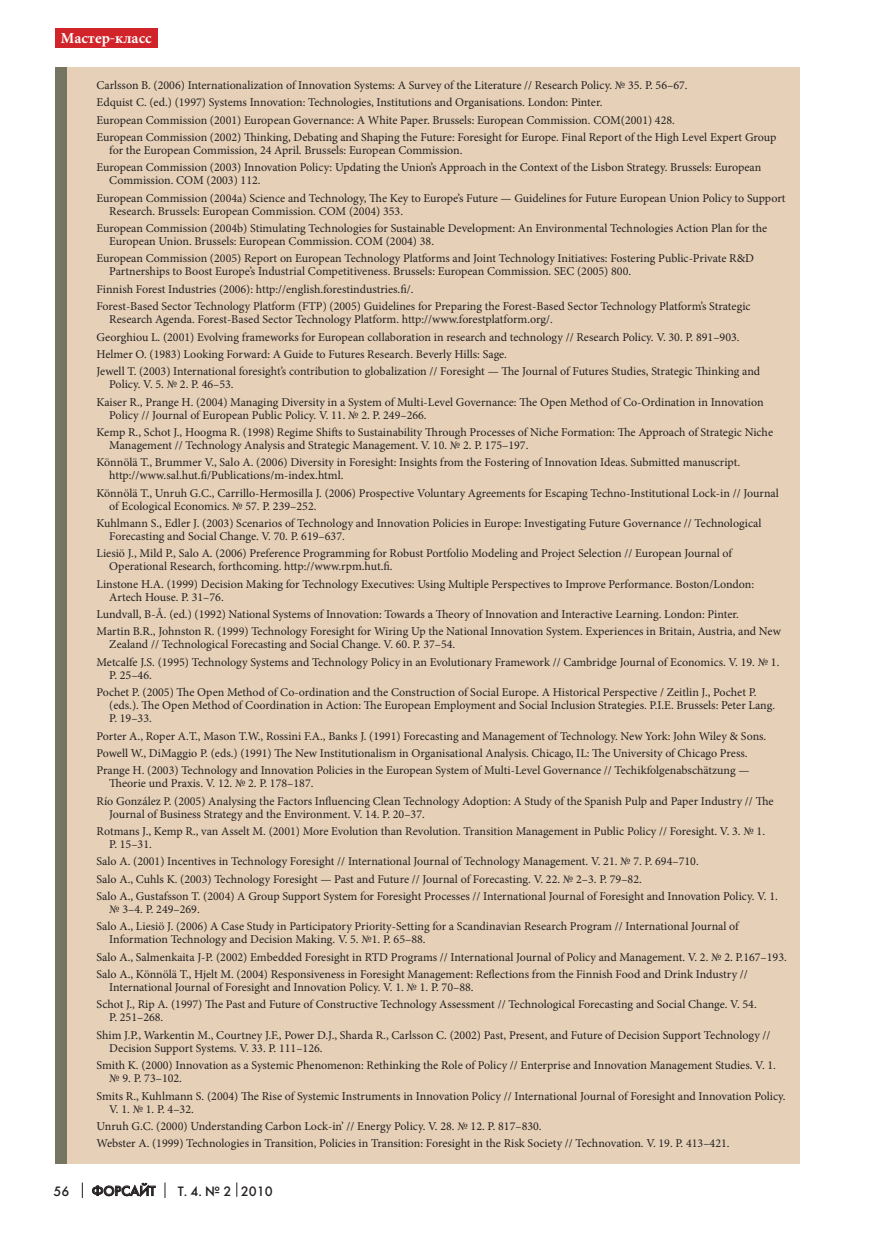
<style>
.page{position:relative;width:872px;height:1234px;background:#fff}
.page>*{position:absolute;margin:0;border:0;box-sizing:border-box;transform-origin:0 0}
.t1{font:700 15px "Miniature";color:#fff}
.t2{font:13.5px "Futura Futuris C";color:#231f20}
.t3{font:12px/17.2px "Minion Pro";color:#231f20}
</style>
<div class="page">
<svg style="left:82px;top:1182px;width:1px;height:15px"></svg>
<svg style="left:165px;top:1182px;width:1px;height:15px"></svg>
<svg style="left:92px;top:1182px;width:64px;height:15px"></svg>
<div style="left:55px;top:28px;width:102px;height:20px;background:#d1232a"></div>
<svg style="left:236px;top:1182px;width:1px;height:14px"></svg>
<div style="left:55px;top:67px;width:12px;height:1095px;background:#767561"></div>
<div style="left:67px;top:67px;width:732px;height:1095px;background:#e6d1b8"></div>
<p class="t1" style="left:61px;top:31px;width:92px">Мастер-класс</p>
<p class="t3" style="left:96px;top:77px;width:681px">Carlsson B. (2006) Internationalization of Innovation Systems: A Survey of the Literature // Research Policy. № 35. Р. 56–67.<br>Edquist C. (ed.) (1997) Systems Innovation: Technologies, Institutions and Organisations. London: Pinter.<br>European Commission (2001) European Governance: A White Paper. Brussels: European Commission. COM(2001) 428.<br>European Commission (2002) Thinking, Debating and Shaping the Future: Foresight for Europe. Final Report of the High Level Expert Group</p>
<p class="t3" style="left:96px;top:142px;width:666px;text-indent:13px">for the European Commission, 24 April. Brussels: European Commission.<br>European Commission (2003) Innovation Policy: Updating the Union’s Approach in the Context of the Lisbon Strategy. Brussels: European</p>
<p class="t3" style="left:96px;top:172px;width:690px;text-indent:13px">Commission. COM (2003) 112.<br>European Commission (2004a) Science and Technology, The Key to Europe’s Future — Guidelines for Future European Union Policy to Support</p>
<p class="t3" style="left:96px;top:202px;width:672px;text-indent:13px">Research. Brussels: European Commission. COM (2004) 353.<br>European Commission (2004b) Stimulating Technologies for Sustainable Development: An Environmental Technologies Action Plan for the</p>
<p class="t3" style="left:96px;top:233px;width:659px;text-indent:13px">European Union. Brussels: European Commission. COM (2004) 38.<br>European Commission (2005) Report on European Technology Platforms and Joint Technology Initiatives: Fostering Public-Private R&amp;D</p>
<p class="t3" style="left:96px;top:263px;width:655px;text-indent:13px">Partnerships to Boost Europe’s Industrial Competitiveness. Brussels: European Commission. SEC (2005) 800.<br>Finnish Forest Industries (2006): http://english.forestindustries.fi/.<br>Forest-Based Sector Technology Platform (FTP) (2005) Guidelines for Preparing the Forest-Based Sector Technology Platform’s Strategic</p>
<p class="t3" style="left:96px;top:311px;width:665px;text-indent:13px">Research Agenda. Forest-Based Sector Technology Platform. http://www.forestplatform.org/.<br>Georghiou L. (2001) Evolving frameworks for European collaboration in research and technology // Research Policy. V. 30. P. 891–903.<br>Helmer O. (1983) Looking Forward: A Guide to Futures Research. Beverly Hills: Sage.<br>Jewell T. (2003) International foresight’s contribution to globalization // Foresight — The Journal of Futures Studies, Strategic Thinking and</p>
<p class="t3" style="left:96px;top:376px;width:668px;text-indent:13px">Policy. V. 5. № 2. Р. 46–53.<br>Kaiser R., Prange H. (2004) Managing Diversity in a System of Multi-Level Governance: The Open Method of Co-Ordination in Innovation</p>
<p class="t3" style="left:96px;top:406px;width:678px;text-indent:13px">Policy // Journal of European Public Policy. V. 11. № 2. Р. 249–266.<br>Kemp R., Schot J., Hoogma R. (1998) Regime Shifts to Sustainability Through Processes of Niche Formation: The Approach of Strategic Niche</p>
<p class="t3" style="left:96px;top:436px;width:645px;text-indent:13px">Management // Technology Analysis and Strategic Management. V. 10. № 2. Р. 175–197.<br>Könnölä T., Brummer V., Salo A. (2006) Diversity in Foresight: Insights from the Fostering of Innovation Ideas. Submitted manuscript.</p>
<p class="t3" style="left:96px;top:467px;width:684px;text-indent:13px">http://www.sal.hut.fi/Publications/m-index.html.<br>Könnölä T., Unruh G.C., Carrillo-Hermosilla J. (2006) Prospective Voluntary Agreements for Escaping Techno-Institutional Lock-in // Journal</p>
<p class="t3" style="left:96px;top:497px;width:666px;text-indent:13px">of Ecological Economics. № 57. Р. 239–252.<br>Kuhlmann S., Edler J. (2003) Scenarios of Technology and Innovation Policies in Europe: Investigating Future Governance // Technological</p>
<p class="t3" style="left:96px;top:527px;width:637px;text-indent:13px">Forecasting and Social Change. V. 70. P. 619–637.<br>Liesiö J., Mild P., Salo A. (2006) Preference Programming for Robust Portfolio Modeling and Project Selection // European Journal of</p>
<p class="t3" style="left:96px;top:558px;width:659px;text-indent:13px">Operational Research, forthcoming. http://www.rpm.hut.fi.<br>Linstone H.A. (1999) Decision Making for Technology Executives: Using Multiple Perspectives to Improve Performance. Boston/London:</p>
<p class="t3" style="left:96px;top:588px;width:686px;text-indent:13px">Artech House. P. 31–76.<br>Lundvall, B-Å. (ed.) (1992) National Systems of Innovation: Towards a Theory of Innovation and Interactive Learning. London: Pinter.<br>Martin B.R., Johnston R. (1999) Technology Foresight for Wiring Up the National Innovation System. Experiences in Britain, Austria, and New</p>
<p class="t3" style="left:96px;top:636px;width:684px;text-indent:13px">Zealand // Technological Forecasting and Social Change. V. 60. P. 37–54.<br>Metcalfe J.S. (1995) Technology Systems and Technology Policy in an Evolutionary Framework // Cambridge Journal of Economics. V. 19. № 1.</p>
<p class="t3" style="left:96px;top:666px;width:661px;text-indent:13px">Р. 25–46.<br>Pochet P. (2005) The Open Method of Co-ordination and the Construction of Social Europe. A Historical Perspective / Zeitlin J., Pochet P.</p>
<p class="t3" style="left:109px;top:698px;width:667px;line-height:13px">(eds.). The Open Method of Coordination in Action: The European Employment and Social Inclusion Strategies. P.I.E. Brussels: Peter Lang.<br>P. 19–33.</p>
<p class="t3" style="left:96px;top:727px;width:671px">Porter A., Roper A.T., Mason T.W., Rossini F.A., Banks J. (1991) Forecasting and Management of Technology. New York: John Wiley &amp; Sons.<br>Powell W., DiMaggio P. (eds.) (1991) The New Institutionalism in Organisational Analysis. Chicago, IL: The University of Chicago Press.<br>Prange H. (2003) Technology and Innovation Policies in the European System of Multi-Level Governance // Techikfolgenabschätzung —</p>
<p class="t3" style="left:96px;top:774px;width:678px;text-indent:13px">Theorie und Praxis. V. 12. № 2. P. 178–187.<br>Río González P. (2005) Analysing the Factors Influencing Clean Technology Adoption: A Study of the Spanish Pulp and Paper Industry // The</p>
<p class="t3" style="left:96px;top:805px;width:670px;text-indent:13px">Journal of Business Strategy and the Environment. V. 14. P. 20–37.<br>Rotmans J., Kemp R., van Asselt M. (2001) More Evolution than Revolution. Transition Management in Public Policy // Foresight. V. 3. № 1.</p>
<p class="t3" style="left:96px;top:835px;width:683px;text-indent:13px">Р. 15–31.<br>Salo A. (2001) Incentives in Technology Foresight // International Journal of Technology Management. V. 21. № 7. Р. 694–710.<br>Salo A., Cuhls K. (2003) Technology Foresight — Past and Future // Journal of Forecasting. V. 22. № 2–3. P. 79–82.<br>Salo A., Gustafsson T. (2004) A Group Support System for Foresight Processes // International Journal of Foresight and Innovation Policy. V. 1.</p>
<p class="t3" style="left:96px;top:900px;width:644px;text-indent:13px">№ 3–4. P. 249–269.<br>Salo A., Liesiö J. (2006) A Case Study in Participatory Priority-Setting for a Scandinavian Research Program // International Journal of</p>
<p class="t3" style="left:96px;top:930px;width:692px;text-indent:13px">Information Technology and Decision Making. V. 5. №1. Р. 65–88.<br>Salo A., Salmenkaita J-P. (2002) Embedded Foresight in RTD Programs // International Journal of Policy and Management. V. 2. № 2. P.167–193.<br>Salo A., Könnölä T., Hjelt M. (2004) Responsiveness in Foresight Management: Reflections from the Finnish Food and Drink Industry //</p>
<p class="t3" style="left:96px;top:978px;width:661px;text-indent:13px">International Journal of Foresight and Innovation Policy. V. 1. № 1. P. 70–88.<br>Schot J., Rip A. (1997) The Past and Future of Constructive Technology Assessment // Technological Forecasting and Social Change. V. 54.</p>
<p class="t3" style="left:96px;top:1008px;width:675px;text-indent:13px">P. 251–268.<br>Shim J.P., Warkentin M., Courtney J.F., Power D.J., Sharda R., Carlsson C. (2002) Past, Present, and Future of Decision Support Technology //</p>
<p class="t3" style="left:96px;top:1039px;width:681px;text-indent:13px">Decision Support Systems. V. 33. P. 111–126.<br>Smith K. (2000) Innovation as a Systemic Phenomenon: Rethinking the Role of Policy // Enterprise and Innovation Management Studies. V. 1.</p>
<p class="t3" style="left:96px;top:1069px;width:690px;text-indent:13px">№ 9. P. 73–102.<br>Smits R., Kuhlmann S. (2004) The Rise of Systemic Instruments in Innovation Policy // International Journal of Foresight and Innovation Policy.</p>
<p class="t3" style="left:96px;top:1099px;width:634px;text-indent:13px">V. 1. № 1. P. 4–32.<br>Unruh G.C. (2000) Understanding Carbon Lock-in’ // Energy Policy. V. 28. № 12. P. 817–830.<br>Webster A. (1999) Technologies in Transition, Policies in Transition: Foresight in the Risk Society // Technovation. V. 19. P. 413–421.</p>
<p class="t2" style="left:54px;top:1182px;width:17px">56</p>
<p class="t2" style="left:92px;top:1182px;width:65px">Форсайт</p>
<p class="t2" style="left:178px;top:1182px;width:96px">Т. 4. № 2 2010</p>
</div>
